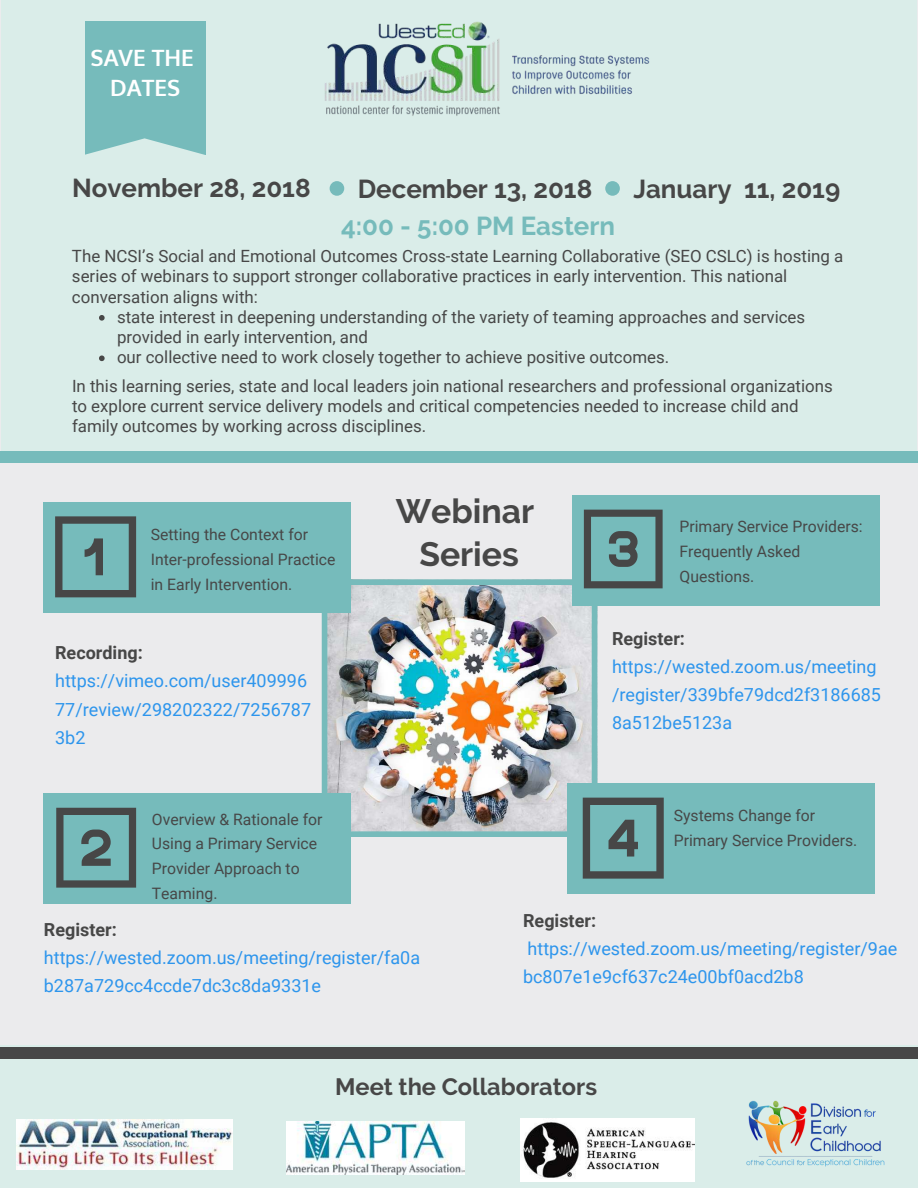
<style>
.page{position:relative;width:918px;height:1188px;background:#ebebed}
.page>*{position:absolute;margin:0;border:0;box-sizing:border-box;transform-origin:0 0}
.t1{font:700 33.75px/42.8px "Raleway";color:#474747;text-align:center}
.t2{font:700 25.8px "Raleway";color:#474747}
.t3{font:700 25.8px "Raleway";color:#76bbbb}
.t4{font:700 23.7px "Raleway";color:#474747}
.t5{font:700 22.5px/29.2px "Oxygen";color:#fff;text-align:center}
.t6{font:18px/28.2px "Roboto";color:#2d95ec}
.t7{font:700 18px "Roboto";color:#474747}
.t8{font:16.8px/20.2px "Roboto";color:#474747}
.t9{font:15.75px/24.8px "Roboto";color:#474747}
</style>
<div class="page">
<div style="left:0;top:1045px;width:918px;height:143px;background:#daede9"></div>
<div style="left:1px;top:0;width:916px;height:452px;background:#daede9"></div>
<div style="left:86px;top:21px;width:120px;height:134px;background:#76bbbb"></div>
<svg style="left:85px;top:138px;width:120px;height:17px"></svg>
<div style="left:0;top:451px;width:918px;height:11px;background:#76bbbb"></div>
<svg style="left:99px;top:315px;width:6px;height:6px"></svg>
<svg style="left:99px;top:356px;width:6px;height:5px"></svg>
<div style="left:0;top:1047px;width:918px;height:12px;background:#474747"></div>
<img style="left:325px;top:21px;width:324px;height:95px">
<img style="left:521px;top:1118px;width:173px;height:63px">
<img style="left:746px;top:1100px;width:139px;height:67px">
<img style="left:287px;top:1122px;width:178px;height:52px">
<img style="left:329px;top:586px;width:261px;height:244px">
<div style="left:322px;top:579px;width:275px;height:258px;border:6px solid #76bbbb"></div>
<img style="left:17px;top:1119px;width:216px;height:51px">
<div style="left:330px;top:181px;width:14px;height:15px;background:#76bbbb;border-radius:50%"></div>
<div style="left:605px;top:181px;width:15px;height:15px;background:#76bbbb;border-radius:50%"></div>
<div style="left:44px;top:793px;width:307px;height:110px;background:#76bbbb"></div>
<div style="left:573px;top:495px;width:307px;height:110px;background:#76bbbb"></div>
<svg style="left:56px;top:808px;width:80px;height:80px"></svg>
<svg style="left:584px;top:510px;width:79px;height:78px"></svg>
<div style="left:567px;top:783px;width:307px;height:110px;background:#76bbbb"></div>
<svg style="left:583px;top:798px;width:81px;height:81px"></svg>
<div style="left:44px;top:503px;width:307px;height:110px;background:#76bbbb"></div>
<svg style="left:55px;top:516px;width:81px;height:81px"></svg>
<h3 class="t5" style="left:91px;top:44px;width:105px">SAVE THE<br>DATES</h3>
<h2 class="t2" style="left:72px;top:173px;width:240px">November 28, 2018</h2>
<h2 class="t2" style="left:358px;top:174px;width:236px">December 13, 2018</h2>
<h2 class="t2" style="left:633px;top:174px;width:208px">January 11, 2019</h2>
<h2 class="t3" style="left:341px;top:211px;width:275px">4:00 - 5:00 PM Eastern</h2>
<p class="t8" style="left:72px;top:245px;width:773px">The NCSI’s Social and Emotional Outcomes Cross-state Learning Collaborative (SEO CSLC) is hosting a</p>
<p class="t8" style="left:72px;top:266px;width:717px">series of webinars to support stronger collaborative practices in early intervention. This national</p>
<p class="t8" style="left:72px;top:286px;width:187px">conversation aligns with:</p>
<p class="t8" style="left:117px;top:306px;width:690px">state interest in deepening understanding of the variety of teaming approaches and services</p>
<p class="t8" style="left:117px;top:326px;width:252px">provided in early intervention, and</p>
<p class="t8" style="left:117px;top:347px;width:554px">our collective need to work closely together to achieve positive outcomes.</p>
<p class="t8" style="left:72px;top:375px;width:762px">In this learning series, state and local leaders join national researchers and professional organizations to explore current service delivery models and critical competencies needed to increase child and family outcomes by working across disciplines.</p>
<p class="t9" style="left:151px;top:521px;width:186px">Setting the Context for<br>Inter-professional Practice in Early Intervention.</p>
<p class="t7" style="left:55px;top:640px;width:89px">Recording:</p>
<p class="t6" style="left:55px;top:666px;width:258px">https://vimeo.com/user409996<br>77/review/298202322/7256787<br>3b2</p>
<p class="t9" style="left:152px;top:806px;width:172px">Overview &amp; Rationale for<br>Using a Primary Service<br>Provider Approach to<br>Teaming.</p>
<h1 class="t1" style="left:396px;top:490px;width:140px">Webinar<br>Series</h1>
<p class="t9" style="left:680px;top:514px;width:185px">Primary Service Providers:<br>Frequently Asked<br>Questions.</p>
<p class="t7" style="left:612px;top:626px;width:74px">Register:</p>
<p class="t6" style="left:612px;top:652px;width:271px">https://wested.zoom.us/meeting /register/339bfe79dcd2f3186685<br>8a512be5123a</p>
<p class="t9" style="left:674px;top:803px;width:185px">Systems Change for<br>Primary Service Providers.</p>
<p class="t7" style="left:44px;top:917px;width:74px">Register:</p>
<p class="t6" style="left:44px;top:943px;width:378px">https://wested.zoom.us/meeting/register/fa0a b287a729cc4ccde7dc3c8da9331e</p>
<p class="t7" style="left:523px;top:908px;width:74px">Register:</p>
<p class="t6" style="left:523px;top:934px;width:376px">https://wested.zoom.us/meeting/register/9ae bc807e1e9cf637c24e00bf0acd2b8</p>
<h3 class="t4" style="left:335px;top:1073px;width:263px">Meet the Collaborators</h3>
</div>
